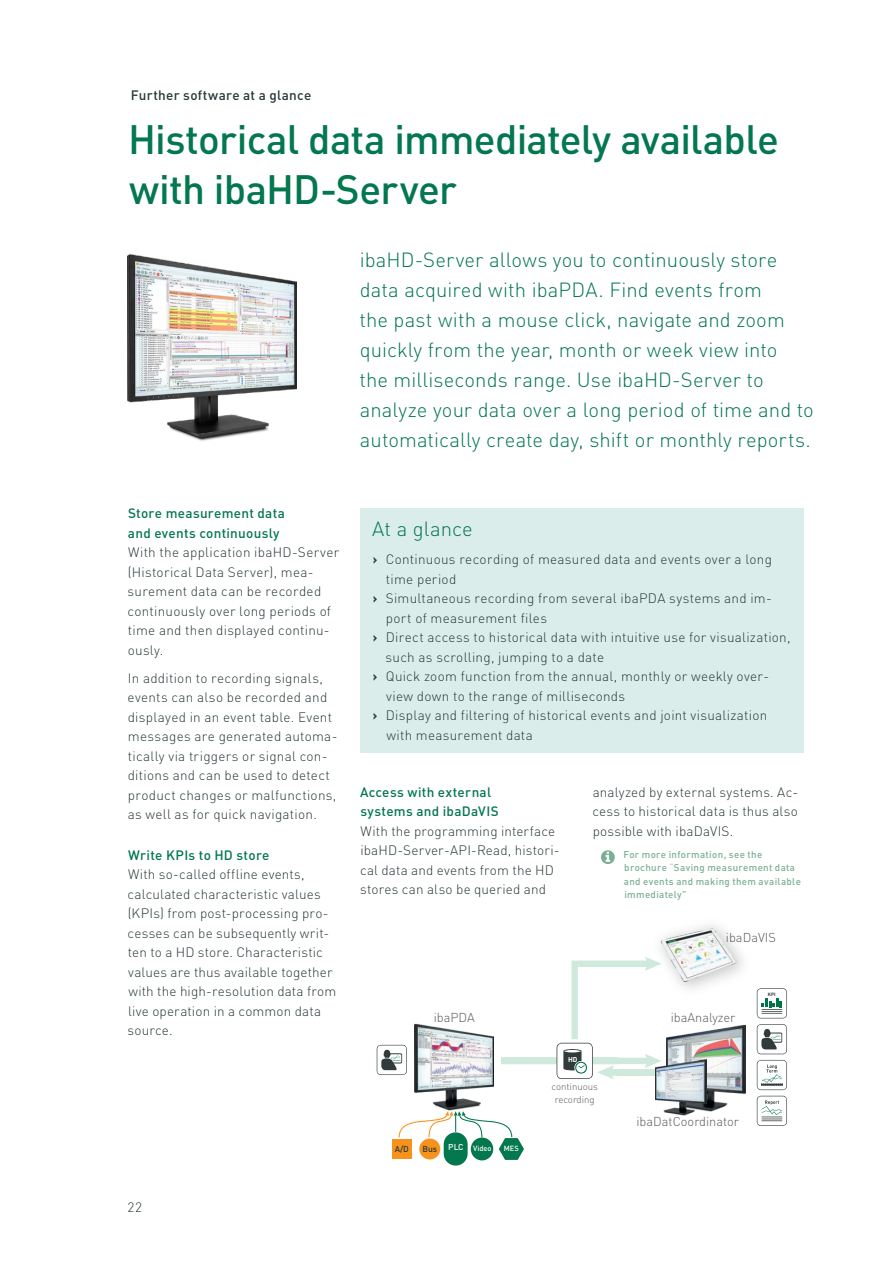
<style>
.page{position:relative;width:893px;height:1263px;background:#fff}
.page>*{position:absolute;margin:0;border:0;box-sizing:border-box;transform-origin:0 0}
.t1{font:500 40.5px/49.5px "DIN Pro";letter-spacing:-.02em;color:#03774e}
.t2{font:300 20.25px/30px "DIN Pro";letter-spacing:.005em;color:#03774e}
.t3{font:300 13.5px/19.5px "DIN Pro";letter-spacing:.02em;color:#273638}
.t4{font:500 13.5px/19.5px "DIN Pro";letter-spacing:.02em;color:#03774e}
.t5{font:500 13.5px "DIN Pro";letter-spacing:.02em;color:#273638}
.t6{font:300 12.75px "DIN Pro";color:#57585a}
.t7{font:500 9.75px/13.5px "DIN Pro";letter-spacing:.035em;color:#7baf95}
.t8{font:300 9.6px/12.8px "DIN Pro";color:#57585a;text-align:center}
.t9{font:500 8.55px "DIN Pro";color:#273638}
.t10{font:500 7.5px "DIN Pro";color:#fff}
.t11{font:700 7.05px "DIN Pro";color:#fff}
.t12{font:4.65px "DIN Bold Alternate";color:#313b3b;scale:1.04 1}
.s1{font-weight:700}
.s2{font-weight:300}
.s3{font-size:8.55px}
</style>
<div class="page">
<svg style="left:601px;top:850px;width:14px;height:14px"></svg>
<img style="left:128px;top:254px;width:169px;height:187px">
<div style="left:360px;top:508px;width:444px;height:244px;background:#dbedea"></div>
<div style="left:392px;top:1139px;width:19px;height:20px;background:#f7931d"></div>
<div style="left:444px;top:1132px;width:24px;height:33px;background:#03774e;border-radius:12px"></div>
<svg style="left:398px;top:1116px;width:126px;height:44px"></svg>
<svg style="left:757px;top:988px;width:30px;height:30px"></svg>
<svg style="left:757px;top:1024px;width:30px;height:30px"></svg>
<img style="left:699px;top:925px;width:59px;height:77px">
<img style="left:660px;top:928px;width:81px;height:65px">
<svg style="left:757px;top:1060px;width:30px;height:30px"></svg>
<img style="left:666px;top:1024px;width:79px;height:88px">
<img style="left:415px;top:1023px;width:78px;height:93px">
<img style="left:656px;top:1054px;width:51px;height:62px">
<svg style="left:377px;top:1045px;width:30px;height:30px"></svg>
<svg style="left:757px;top:1096px;width:30px;height:30px"></svg>
<svg style="left:501px;top:957px;width:161px;height:122px"></svg>
<p class="t5" style="left:131px;top:84px;width:182px">Further software at a glance</p>
<h1 class="t1" style="left:128px;top:112px;width:652px">Historical data immediately available with ibaHD-Server</h1>
<p class="t2" style="left:359px;top:244px;width:456px">ibaHD-Server allows you to continuously store data acquired with ibaPDA. Find events from<br>the past with a mouse click, navigate and zoom quickly from the year, month or week view into<br>the milliseconds range. Use ibaHD-Server to analyze your data over a long period of time and to automatically create day, shift or monthly reports.</p>
<p class="t4" style="left:128px;top:503px;width:158px">Store measurement data and events continuously</p>
<p class="t3" style="left:128px;top:542px;width:213px">With the application ibaHD-Server (Historical Data Server), mea&shy;surement data can be recorded continuously over long periods of time and then displayed continu&shy;ously.</p>
<p class="t3" style="left:128px;top:667px;width:211px">In addition to recording signals, events can also be recorded and displayed in an event table. Event messages are generated automa&shy;tically via triggers or signal con&shy;ditions and can be used to detect product changes or malfunctions, as well as for quick navigation.</p>
<p class="t4" style="left:128px;top:844px;width:143px">Write KPIs to HD store</p>
<p class="t3" style="left:128px;top:864px;width:210px">With so-called offline events, calculated characteristic values (KPIs) from post-processing pro&shy;cesses can be subsequently writ&shy;ten to a HD store. Characteristic values are thus available together with the high-resolution data from live operation in a common data source.</p>
<p class="t3" style="left:128px;top:1196px;width:16px">22</p>
<h2 class="t2" style="left:372px;top:512px;width:102px">At a glance</h2>
<p class="t3" style="left:373px;top:549px;width:401px"><span class="s1">›</span> Continuous recording of measured data and events over a long</p>
<p class="t3" style="left:386px;top:568px;width:72px">time period</p>
<p class="t3" style="left:373px;top:588px;width:401px"><span class="s1">›</span> Simultaneous recording from several ibaPDA systems and im-</p>
<p class="t3" style="left:386px;top:607px;width:163px">port of measurement files</p>
<p class="t3" style="left:373px;top:627px;width:419px"><span class="s1">›</span> Direct access to historical data with intuitive use for visualization,</p>
<p class="t3" style="left:386px;top:646px;width:220px">such as scrolling, jumping to a date</p>
<p class="t3" style="left:373px;top:666px;width:398px"><span class="s1">›</span> Quick zoom function from the annual, monthly or weekly over-</p>
<p class="t3" style="left:386px;top:685px;width:241px">view down to the range of milliseconds</p>
<p class="t3" style="left:373px;top:704px;width:396px"><span class="s1">›</span> Display and filtering of historical events and joint visualization</p>
<p class="t3" style="left:386px;top:724px;width:148px">with measurement data</p>
<p class="t4" style="left:360px;top:781px;width:140px">Access with external systems and ibaDaVIS</p>
<p class="t3" style="left:360px;top:820px;width:201px">With the programming interface ibaHD-Server-API-Read, histori&shy;cal data and events from the HD stores can also be queried and</p>
<p class="t3" style="left:592px;top:781px;width:207px;text-align:justify">analyzed by external systems. Ac&shy;cess to historical data is thus also possible with ibaDaVIS.</p>
<p class="t7" style="left:623px;top:847px;width:179px">For more information, see the brochure <span class="s2">“</span>Saving measurement data and events and making them available immediately”</p>
<p class="t6" style="left:726px;top:927px;width:51px">ibaDaVIS</p>
<p class="t6" style="left:434px;top:1008px;width:43px">ibaPDA</p>
<p class="t11" style="left:568px;top:1054px;width:11px">HD</p>
<p class="t6" style="left:671px;top:1008px;width:66px">ibaAnalyzer</p>
<p class="t12" style="left:768px;top:991px;width:9px">KPI</p>
<p class="t9" style="left:395px;top:1142px;width:16px">A/D</p>
<p class="t9" style="left:422px;top:1142px;width:16px">Bus</p>
<p class="t10" style="left:448px;top:1143px;width:45px"><span class="s3">PLC</span> Video</p>
<p class="t10" style="left:504px;top:1143px;width:16px">MES</p>
<p class="t8" style="left:552px;top:1080px;width:48px">continuous recording</p>
<p class="t6" style="left:636px;top:1112px;width:104px">ibaDatCoordinator</p>
</div>
